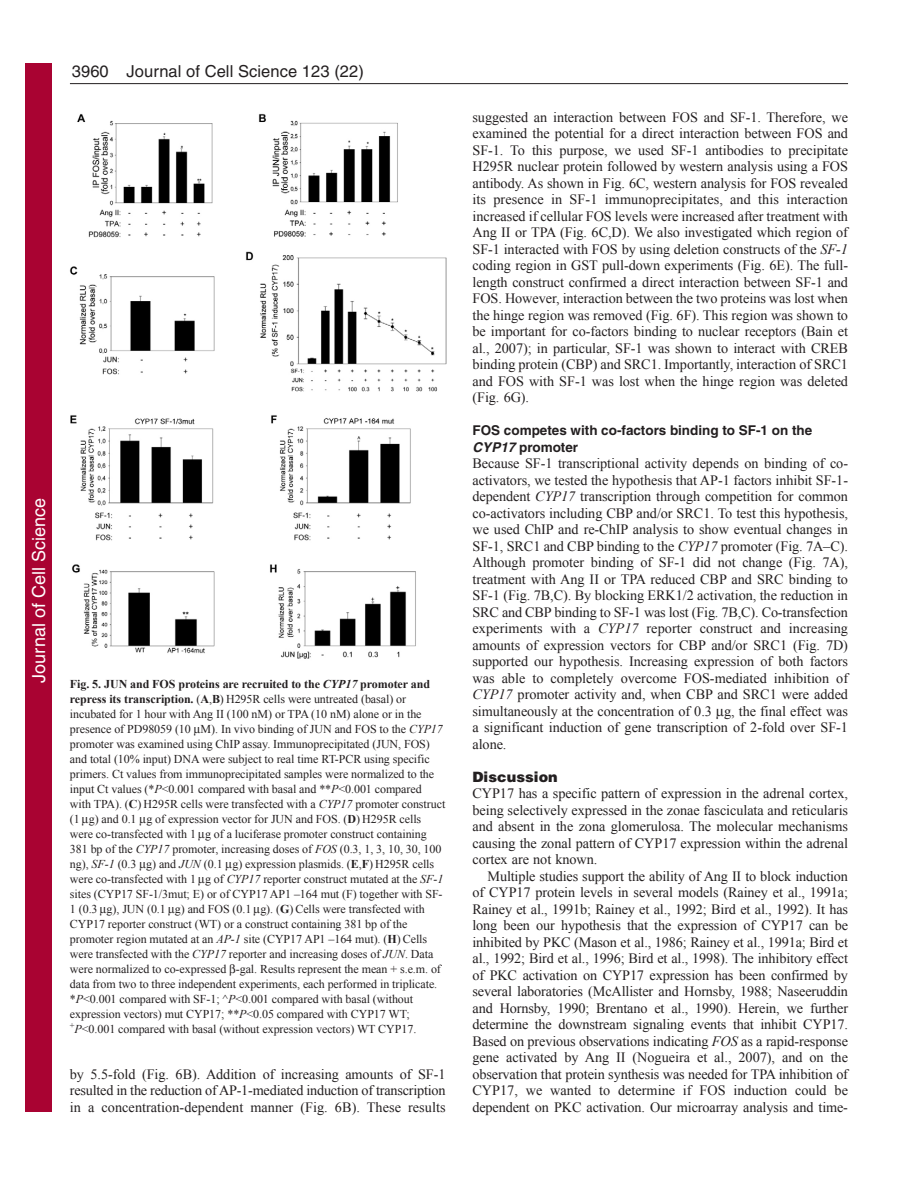
<style>
.page{position:relative;width:918px;height:1188px;background:#fff}
.page>*{position:absolute;margin:0;border:0;box-sizing:border-box;transform-origin:0 0}
.t1{font:18px "Helvetica";color:#fff}
.t2{font:16.5px "Helvetica";letter-spacing:.005em;color:#231f20}
.t3{font:14.25px/16.5px "Times New Roman";letter-spacing:-.005em;color:#231f20;text-align:justify}
.t4{font:900 14.25px "Helvetica";letter-spacing:.005em;color:#231f20}
.t5{font:700 13.5px/16.5px "Helvetica";color:#231f20}
.t6{font:12px/15px "Times New Roman";letter-spacing:-.005em;color:#231f20}
.s1{font-weight:700}
.s2{font-weight:700;font-style:italic}
.s3{font-style:italic}
</style>
<div class="page">
<hr style="left:70px;top:83px;width:778px;height:1px;background:#231f20">
<img style="left:70px;top:113px;width:377px;height:546px">
<div style="left:26px;top:64px;width:26px;height:1048px;background:#a90332"></div>
<p class="t2" style="left:72px;top:65px;width:294px">3960 Journal of Cell Science 123 (22)</p>
<p class="t1" style="left:28px;top:683px;width:186px;rotate:-90deg">Journal of Cell Science</p>
<p class="t6" style="left:70px;top:676px;width:377px"><span class="s1">Fig. 5. JUN and FOS proteins are recruited to the</span> <span class="s2">CYP17</span> <span class="s1">promoter and repress its transcription.</span> (<span class="s1">A</span>,<span class="s1">B</span>) H295R cells were untreated (basal) or incubated for 1 hour with Ang II (100 nM) or TPA (10 nM) alone or in the presence of PD98059 (10 M). In vivo binding of JUN and FOS to the <span class="s3">CYP17 </span>promoter was examined using ChIP assay. Immunoprecipitated (JUN, FOS) and total (10% input) DNA were subject to real time RT-PCR using specific primers. Ct values from immunoprecipitated samples were normalized to the input Ct values (*<span class="s3">P</span>&lt;0.001 compared with basal and **<span class="s3">P</span>&lt;0.001 compared with TPA). (<span class="s1">C</span>) H295R cells were transfected with a <span class="s3">CYP17</span> promoter construct (1 g) and 0.1 g of expression vector for JUN and FOS. (<span class="s1">D</span>) H295R cells were co-transfected with 1 g of a luciferase promoter construct containing 381 bp of the <span class="s3">CYP17</span> promoter, increasing doses of <span class="s3">FOS</span> (0.3, 1, 3, 10, 30, 100 ng), <span class="s3">SF-1</span> (0.3 g) and <span class="s3">JUN</span> (0.1 g) expression plasmids. (<span class="s1">E</span>,<span class="s1">F</span>) H295R cells were co-transfected with 1 g of <span class="s3">CYP17</span> reporter construct mutated at the <span class="s3">SF-1 </span>sites (CYP17 SF-1/3mut; E) or of CYP17 AP1 –164 mut (F) together with SF-1 (0.3 g), JUN (0.1 g) and FOS (0.1 g). (<span class="s1">G</span>) Cells were transfected with CYP17 reporter construct (WT) or a construct containing 381 bp of the promoter region mutated at an <span class="s3">AP-1</span> site (CYP17 AP1 –164 mut). (<span class="s1">H</span>) Cells were transfected with the <span class="s3">CYP17</span> reporter and increasing doses of <span class="s3">JUN</span>. Data were normalized to co-expressed -gal. Results represent the mean + s.e.m. of data from two to three independent experiments, each performed in triplicate. *<span class="s3">P</span>&lt;0.001 compared with SF-1; ^<span class="s3">P</span>&lt;0.001 compared with basal (without expression vectors) mut CYP17; **<span class="s3">P</span>&lt;0.05 compared with CYP17 WT; <sup>+</sup><span class="s3">P</span>&lt;0.001 compared with basal (without expression vectors) WT CYP17.</p>
<p class="t3" style="left:70px;top:1065px;width:377px">by 5.5-fold (Fig. 6B). Addition of increasing amounts of SF-1 resulted in the reduction of AP-1-mediated induction of transcription in a concentration-dependent manner (Fig. 6B). These results</p>
<p class="t3" style="left:473px;top:108px;width:377px">suggested an interaction between FOS and SF-1. Therefore, we examined the potential for a direct interaction between FOS and SF-1. To this purpose, we used SF-1 antibodies to precipitate H295R nuclear protein followed by western analysis using a FOS antibody. As shown in Fig. 6C, western analysis for FOS revealed its presence in SF-1 immunoprecipitates, and this interaction increased if cellular FOS levels were increased after treatment with Ang II or TPA (Fig. 6C,D). We also investigated which region of SF-1 interacted with FOS by using deletion constructs of the <span class="s3">SF-1 </span>coding region in GST pull-down experiments (Fig. 6E). The full&shy;length construct confirmed a direct interaction between SF-1 and FOS. However, interaction between the two proteins was lost when the hinge region was removed (Fig. 6F). This region was shown to be important for co-factors binding to nuclear receptors (Bain et al., 2007); in particular, SF-1 was shown to interact with CREB binding protein (CBP) and SRC1. Importantly, interaction of SRC1 and FOS with SF-1 was lost when the hinge region was deleted (Fig. 6G).</p>
<p class="t5" style="left:473px;top:423px;width:341px">FOS competes with co-factors binding to SF-1 on the<br><span class="s3">CYP17</span>promoter</p>
<p class="t3" style="left:472px;top:455px;width:377px">Because SF-1 transcriptional activity depends on binding of co&shy;activators, we tested the hypothesis that AP-1 factors inhibit SF-1- dependent <span class="s3">CYP17</span> transcription through competition for common co-activators including CBP and/or SRC1. To test this hypothesis, we used ChIP and re-ChIP analysis to show eventual changes in SF-1, SRC1 and CBP binding to the <span class="s3">CYP17</span> promoter (Fig. 7A–C).<br>Although promoter binding of SF-1 did not change (Fig. 7A), treatment with Ang II or TPA reduced CBP and SRC binding to SF-1 (Fig. 7B,C). By blocking ERK1/2 activation, the reduction in SRC and CBP binding to SF-1 was lost (Fig. 7B,C). Co-transfection experiments with a <span class="s3">CYP17</span> reporter construct and increasing amounts of expression vectors for CBP and/or SRC1 (Fig. 7D) supported our hypothesis. Increasing expression of both factors was able to completely overcome FOS-mediated inhibition of <span class="s3">CYP17</span> promoter activity and, when CBP and SRC1 were added simultaneously at the concentration of 0.3 g, the final effect was a significant induction of gene transcription of 2-fold over SF-1 alone.</p>
<p class="t4" style="left:472px;top:771px;width:87px">Discussion</p>
<p class="t3" style="left:472px;top:785px;width:377px">CYP17 has a specific pattern of expression in the adrenal cortex, being selectively expressed in the zonae fasciculata and reticularis and absent in the zona glomerulosa. The molecular mechanisms causing the zonal pattern of CYP17 expression within the adrenal cortex are not known.</p>
<p class="t3" style="left:472px;top:867px;width:377px;text-indent:15px">Multiple studies support the ability of Ang II to block induction of CYP17 protein levels in several models (Rainey et al., 1991a; Rainey et al., 1991b; Rainey et al., 1992; Bird et al., 1992). It has long been our hypothesis that the expression of CYP17 can be inhibited by PKC (Mason et al., 1986; Rainey et al., 1991a; Bird et al., 1992; Bird et al., 1996; Bird et al., 1998). The inhibitory effect of PKC activation on CYP17 expression has been confirmed by several laboratories (McAllister and Hornsby, 1988; Naseeruddin and Hornsby, 1990; Brentano et al., 1990). Herein, we further determine the downstream signaling events that inhibit CYP17.<br>Based on previous observations indicating <span class="s3">FOS</span> as a rapid-response gene activated by Ang II (Nogueira et al., 2007), and on the observation that protein synthesis was needed for TPA inhibition of CYP17, we wanted to determine if FOS induction could be dependent on PKC activation. Our microarray analysis and time-</p>
</div>
